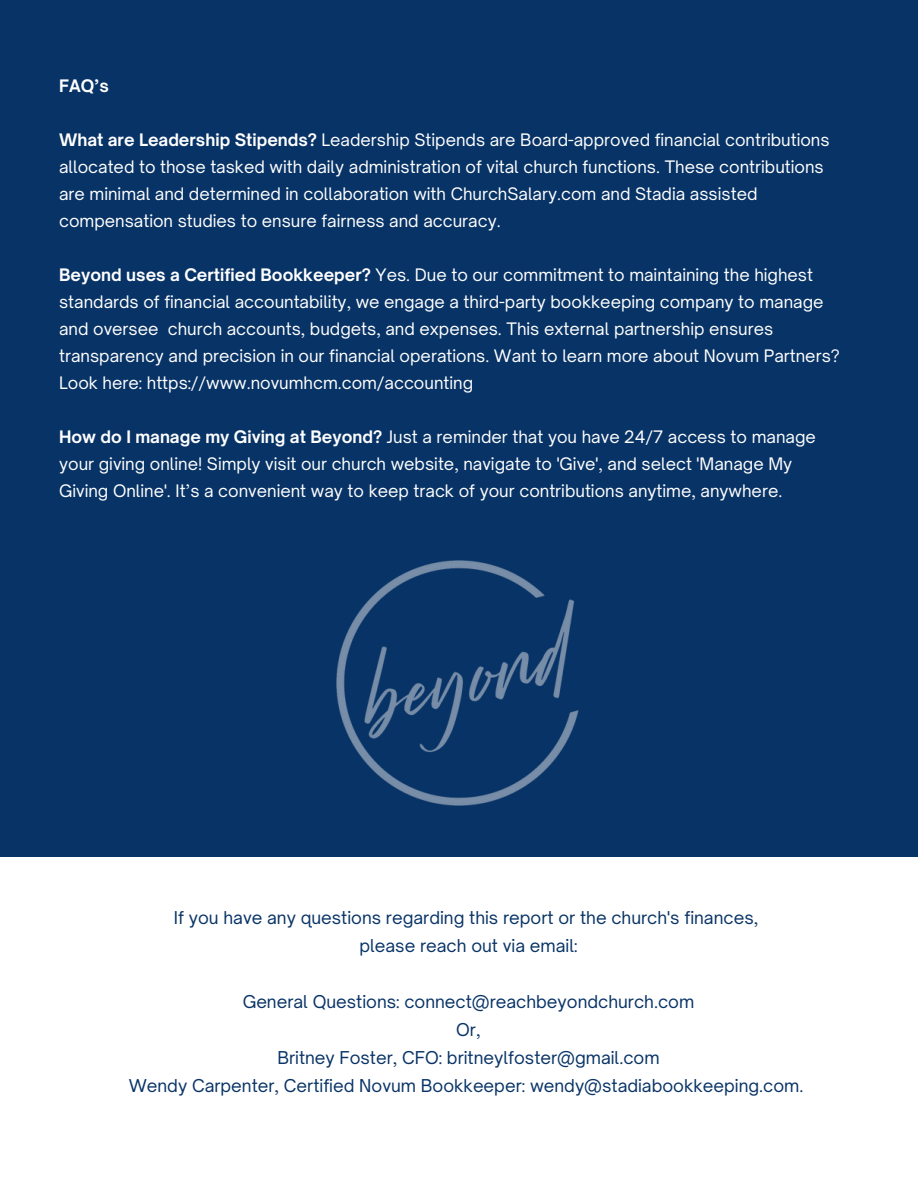
<style>
.page{position:relative;width:918px;height:1188px;background:#fff}
.page>*{position:absolute;margin:0;border:0;box-sizing:border-box;transform-origin:0 0}
.t1{font:16.95px "Open Sauce One";color:#083366}
.t2{font:16.5px/27px "Open Sauce One";color:#fff}
.t3{font:700 16.5px "Open Sauce One";color:#fff}
.s1{font-weight:700}
</style>
<div class="page">
<div style="left:0;top:0;width:918px;height:857px;background:#083366"></div>
<img style="left:336px;top:560px;width:243px;height:246px">
<p class="t3" style="left:59px;top:75px;width:51px">FAQ’s</p>
<p class="t2" style="left:59px;top:126px;width:772px"><span class="s1">What are Leadership Stipends?</span> Leadership Stipends are Board-approved financial contributions allocated to those tasked with daily administration of vital church functions. These contributions are minimal and determined in collaboration with ChurchSalary.com and Stadia assisted compensation studies to ensure fairness and accuracy.</p>
<p class="t2" style="left:59px;top:261px;width:782px"><span class="s1">Beyond uses a Certified Bookkeeper?</span> Yes. Due to our commitment to maintaining the highest standards of financial accountability, we engage a third-party bookkeeping company to manage and oversee church accounts, budgets, and expenses. This external partnership ensures transparency and precision in our financial operations. Want to learn more about Novum Partners?<br>Look here: https://www.novumhcm.com/accounting</p>
<p class="t2" style="left:59px;top:423px;width:758px"><span class="s1">How do I manage my Giving at Beyond?</span> Just a reminder that you have 24/7 access to manage your giving online! Simply visit our church website, navigate to 'Give', and select 'Manage My<br>Giving Online'. It’s a convenient way to keep track of your contributions anytime, anywhere.</p>
<h1 class="t1" style="left:174px;top:907px;width:586px">If you have any questions regarding this report or the church's finances,</h1>
<p class="t1" style="left:359px;top:935px;width:220px">please reach out via email:</p>
<p class="t1" style="left:243px;top:991px;width:453px">General Questions: connect@reachbeyondchurch.com</p>
<p class="t1" style="left:456px;top:1019px;width:26px">Or,</p>
<p class="t1" style="left:277px;top:1047px;width:384px">Britney Foster, CFO: britneylfoster@gmail.com</p>
<p class="t1" style="left:129px;top:1075px;width:676px">Wendy Carpenter, Certified Novum Bookkeeper: wendy@stadiabookkeeping.com.</p>
</div>
